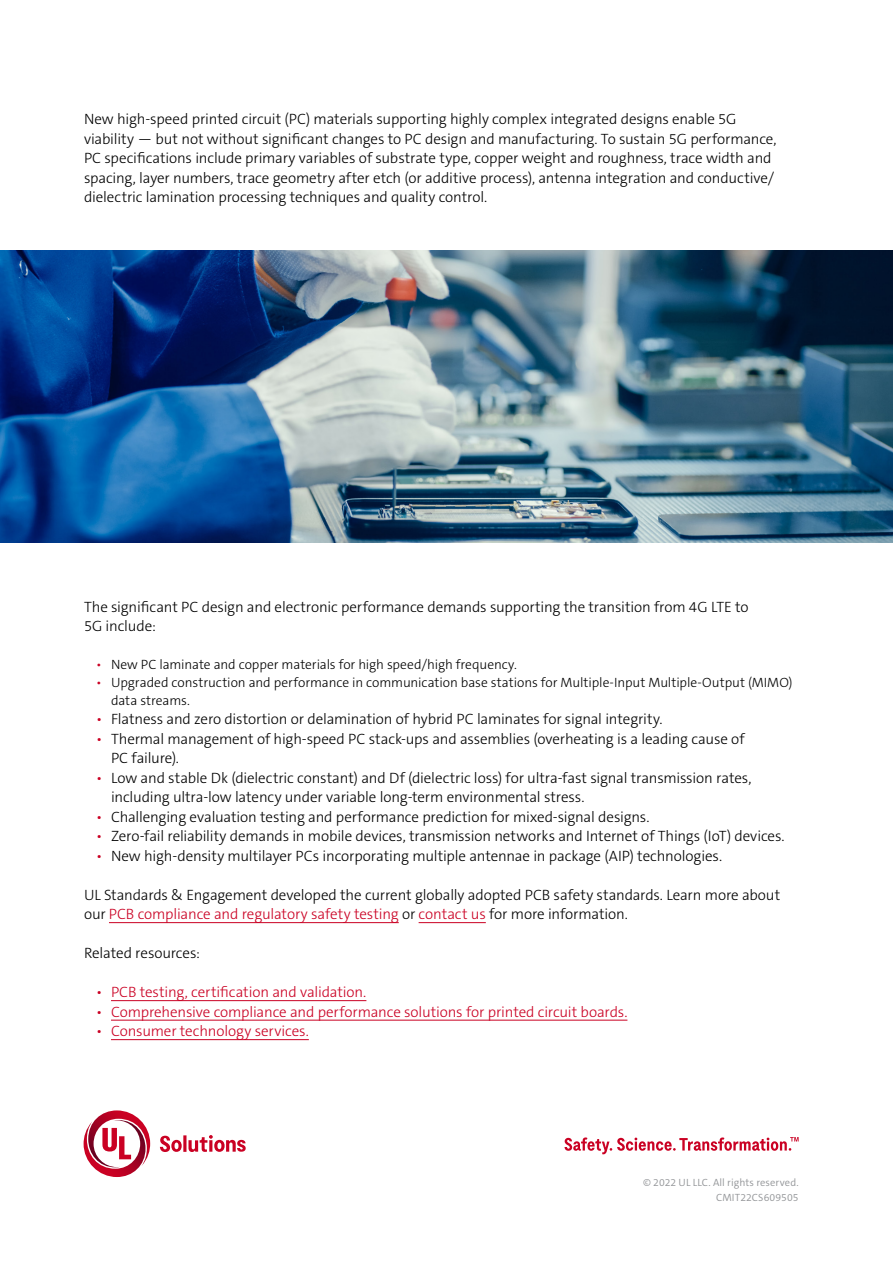
<style>
.page{position:relative;width:893px;height:1263px;background:#fff}
.page>*{position:absolute;margin:0;border:0;box-sizing:border-box;transform-origin:0 0}
.t1{font:300 15px/19.5px "The Sans C5";letter-spacing:-.01em;color:#000}
.t2{font:300 15px "The Sans C5";letter-spacing:-.01em;color:#ca0123}
.t3{font:300 13.5px/18px "The Sans C5";letter-spacing:-.005em;color:#000}
.t4{font:300 10.5px/15px "The Sans C5";letter-spacing:.01em;color:#939598;text-align:right}
.s1{color:#ca0123}
</style>
<div class="page">
<svg style="left:84px;top:1110px;width:162px;height:67px"></svg>
<svg style="left:565px;top:1137px;width:234px;height:17px"></svg>
<hr style="left:109px;top:922px;width:290px;height:1px;background:#ca0123">
<hr style="left:419px;top:922px;width:67px;height:1px;background:#ca0123">
<hr style="left:111px;top:1000px;width:255px;height:1px;background:#ca0123">
<hr style="left:111px;top:1020px;width:516px;height:1px;background:#ca0123">
<hr style="left:111px;top:1039px;width:198px;height:1px;background:#ca0123">
<img style="left:0;top:251px;width:893px;height:291px">
<p class="t1" style="left:84px;top:109px;width:694px">New high-speed printed circuit (PC) materials supporting highly complex integrated designs enable 5G viability — but not without significant changes to PC design and manufacturing. To sustain 5G performance, PC specifications include primary variables of substrate type, copper weight and roughness, trace width and spacing, layer numbers, trace geometry after etch (or additive process), antenna integration and conductive/ dielectric lamination processing techniques and quality control.</p>
<p class="t1" style="left:84px;top:597px;width:666px">The significant PC design and electronic performance demands supporting the transition from 4G LTE to<br>5G include:</p>
<p class="t3" style="left:96px;top:655px;width:422px"><span class="s1">•</span> New PC laminate and copper materials for high speed/high frequency.</p>
<p class="t3" style="left:111px;top:673px;width:683px;text-indent:-15px"><span class="s1">•</span> Upgraded construction and performance in communication base stations for Multiple-Input Multiple-Output (MIMO) data streams.</p>
<p class="t1" style="left:96px;top:709px;width:568px"><span class="s1">•</span> Flatness and zero distortion or delamination of hybrid PC laminates for signal integrity.</p>
<p class="t1" style="left:111px;top:729px;width:635px;text-indent:-15px"><span class="s1">•</span> Thermal management of high-speed PC stack-ups and assemblies (overheating is a leading cause of<br>PC failure).</p>
<p class="t1" style="left:111px;top:768px;width:642px;text-indent:-15px"><span class="s1">•</span> Low and stable Dk (dielectric constant) and Df (dielectric loss) for ultra-fast signal transmission rates, including ultra-low latency under variable long-term environmental stress.</p>
<p class="t1" style="left:96px;top:807px;width:555px"><span class="s1">•</span> Challenging evaluation testing and performance prediction for mixed-signal designs.</p>
<p class="t1" style="left:96px;top:826px;width:690px"><span class="s1">•</span> Zero-fail reliability demands in mobile devices, transmission networks and Internet of Things (IoT) devices.</p>
<p class="t1" style="left:96px;top:846px;width:628px"><span class="s1">•</span> New high-density multilayer PCs incorporating multiple antennae in package (AIP) technologies.</p>
<p class="t1" style="left:84px;top:885px;width:698px">UL Standards &amp; Engagement developed the current globally adopted PCB safety standards. Learn more about our <span class="s1">PCB compliance and regulatory safety testing</span> or <span class="s1">contact us</span> for more information.</p>
<p class="t1" style="left:84px;top:943px;width:118px">Related resources:</p>
<p class="t2" style="left:96px;top:982px;width:272px">• PCB testing, certification and validation.</p>
<p class="t2" style="left:96px;top:1002px;width:533px">• Comprehensive compliance and performance solutions for printed circuit boards.</p>
<p class="t2" style="left:96px;top:1021px;width:214px">• Consumer technology services.</p>
<p class="t4" style="left:643px;top:1175px;width:157px">© 2022 UL LLC. All rights reserved.<br>CMIT22CS609505</p>
</div>
